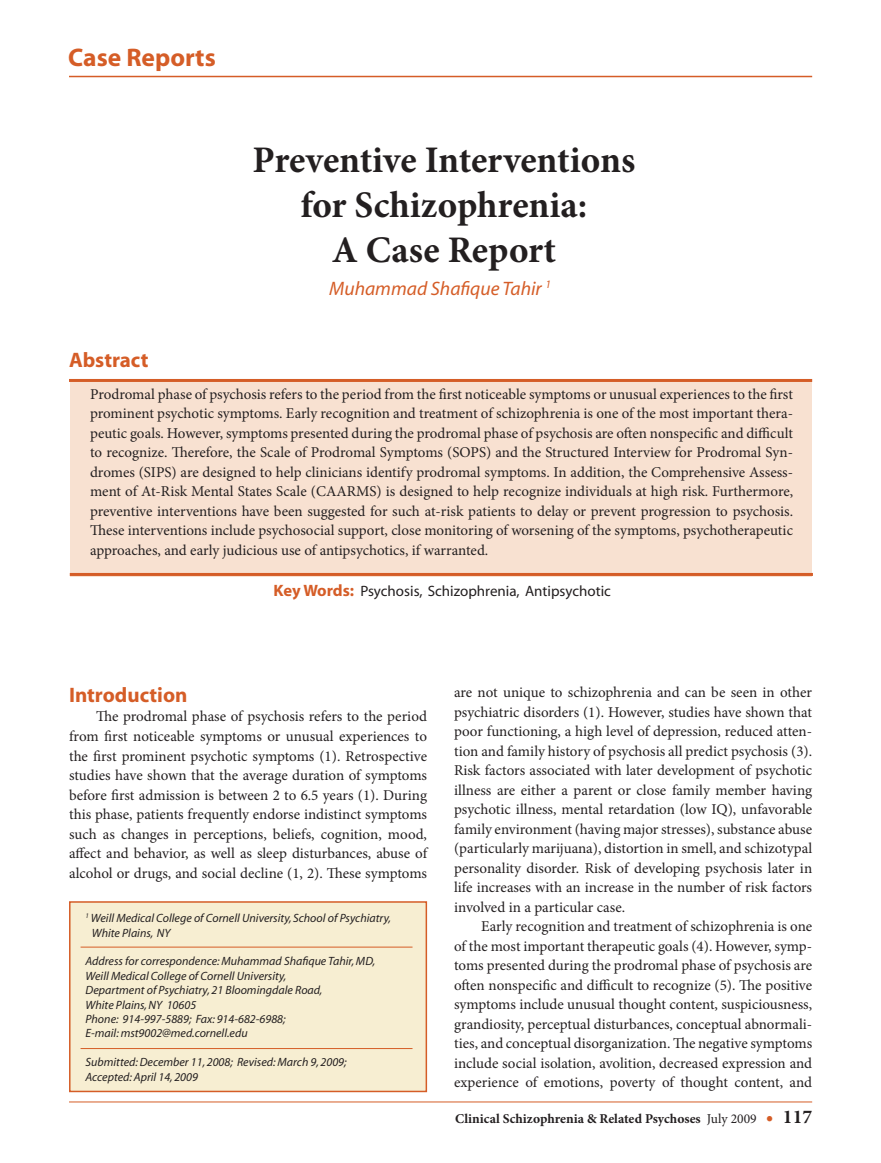
<style>
.page{position:relative;width:881px;height:1163px;background:#fff}
.page>*{position:absolute;margin:0;border:0;box-sizing:border-box;transform-origin:0 0}
.t1{font:700 37.5px "Minion Pro";letter-spacing:-.005em;color:#231f20}
.t2{font:700 25.5px "Myriad";color:#d55d27}
.t3{font:700 21px "Myriad";color:#d55d27}
.t4{font:italic 19.5px "Myriad";color:#d55d27}
.t5{font:15px/19.5px "Minion Pro";color:#231f20;text-align:justify}
.t6{font:15px "Myriad";color:#231f20}
.t7{font:700 13.5px "Minion Pro";color:#231f20}
.t8{font:italic 12px "Myriad";color:#231f20}
.s1{font-weight:700;font-size:16.5px;color:#d55d27}
.s2{font-weight:400}
.s3{font-size:19.5px;color:#d55d27}
.s4{font-size:19.5px}
</style>
<div class="page">
<div style="left:70px;top:382px;width:741px;height:194px;background:#f8e1d1"></div>
<hr style="left:69px;top:76px;width:742px;height:1px;background:#d55d27">
<div style="left:70px;top:901px;width:356px;height:190px;background:#f7eed2"></div>
<div style="left:69px;top:901px;width:358px;height:191px;border:2px solid #d55d27"></div>
<hr style="left:80px;top:946px;width:332px;height:1px;background:#d55d27">
<hr style="left:69px;top:1101px;width:742px;height:1px;background:#d55d27">
<hr style="left:80px;top:1048px;width:332px;height:1px;background:#d55d27">
<hr style="left:69px;top:379px;width:742px;height:3px;background:#d55d27">
<hr style="left:70px;top:573px;width:742px;height:3px;background:#d55d27">
<p class="t2" style="left:68px;top:45px;width:149px">Case Reports</p>
<p class="t3" style="left:69px;top:349px;width:81px">Abstract</p>
<p class="t1" style="left:252px;top:134px;width:384px">Preventive Interventions</p>
<p class="t1" style="left:300px;top:179px;width:288px">for Schizophrenia:</p>
<p class="t1" style="left:331px;top:224px;width:226px">A Case Report</p>
<p class="t4" style="left:329px;top:278px;width:223px">Muhammad Shafique Tahir <sup>1</sup></p>
<p class="t5" style="left:90px;top:384px;width:704px">Prodromal phase of psychosis refers to the period from the first noticeable symptoms or unusual experiences to the first prominent psychotic symptoms. Early recognition and treatment of schizophrenia is one of the most important thera&shy;peutic goals. However, symptoms presented during the prodromal phase of psychosis are often nonspecific and difficult to recognize. Therefore, the Scale of Prodromal Symptoms (SOPS) and the Structured Interview for Prodromal Syn&shy;dromes (SIPS) are designed to help clinicians identify prodromal symptoms. In addition, the Comprehensive Assess&shy;ment of At-Risk Mental States Scale (CAARMS) is designed to help recognize individuals at high risk. Furthermore, preventive interventions have been suggested for such at-risk patients to delay or prevent progression to psychosis.<br>These interventions include psychosocial support, close monitoring of worsening of the symptoms, psychotherapeutic approaches, and early judicious use of antipsychotics, if warranted.</p>
<p class="t6" style="left:273px;top:583px;width:338px"><span class="s1">Key Words:</span> Psychosis, Schizophrenia, Antipsychotic</p>
<p class="t3" style="left:69px;top:684px;width:120px">Introduction</p>
<p class="t5" style="left:69px;top:707px;width:359px;text-indent:27px">The prodromal phase of psychosis refers to the period from first noticeable symptoms or unusual experiences to the first prominent psychotic symptoms (1). Retrospective studies have shown that the average duration of symptoms before first admission is between 2 to 6.5 years (1). During this phase, patients frequently endorse indistinct symptoms such as changes in perceptions, beliefs, cognition, mood, affect and behavior, as well as sleep disturbances, abuse of alcohol or drugs, and social decline (1, 2). These symptoms</p>
<p class="t8" style="left:85px;top:912px;width:307px"><sup>1</sup> Weill Medical College of Cornell University, School of Psychiatry,</p>
<p class="t8" style="left:92px;top:926px;width:80px">White Plains, NY</p>
<p class="t8" style="left:85px;top:955px;width:291px">Address for correspondence: Muhammad Shafique Tahir, MD,</p>
<p class="t8" style="left:85px;top:969px;width:202px">Weill Medical College of Cornell University,</p>
<p class="t8" style="left:85px;top:984px;width:238px">Department of Psychiatry, 21 Bloomingdale Road,</p>
<p class="t8" style="left:85px;top:998px;width:112px">White Plains, NY 10605</p>
<p class="t8" style="left:85px;top:1012px;width:202px">Phone: 914-997-5889; Fax: 914-682-6988;</p>
<p class="t8" style="left:85px;top:1027px;width:164px">E-mail: mst9002@med.cornell.edu</p>
<p class="t8" style="left:85px;top:1056px;width:262px">Submitted: December 11, 2008; Revised: March 9, 2009;</p>
<p class="t8" style="left:85px;top:1070px;width:114px">Accepted: April 14, 2009</p>
<p class="t5" style="left:454px;top:682px;width:359px">are not unique to schizophrenia and can be seen in other psychiatric disorders (1). However, studies have shown that poor functioning, a high level of depression, reduced atten&shy;tion and family history of psychosis all predict psychosis (3).<br>Risk factors associated with later development of psychotic illness are either a parent or close family member having psychotic illness, mental retardation (low IQ), unfavorable family environment (having major stresses), substance abuse (particularly marijuana), distortion in smell, and schizotypal personality disorder. Risk of developing psychosis later in life increases with an increase in the number of risk factors involved in a particular case.</p>
<p class="t5" style="left:454px;top:916px;width:359px;text-indent:27px">Early recognition and treatment of schizophrenia is one of the most important therapeutic goals (4). However, symp&shy;toms presented during the prodromal phase of psychosis are often nonspecific and difficult to recognize (5). The positive symptoms include unusual thought content, suspiciousness, grandiosity, perceptual disturbances, conceptual abnormali&shy;ties, and conceptual disorganization. The negative symptoms include social isolation, avolition, decreased expression and experience of emotions, poverty of thought content, and</p>
<p class="t7" style="left:455px;top:1108px;width:358px">Clinical Schizophrenia &amp; Related Psychoses <span class="s2">July 2009</span> <span class="s3">•</span> <span class="s4">117</span></p>
</div>
